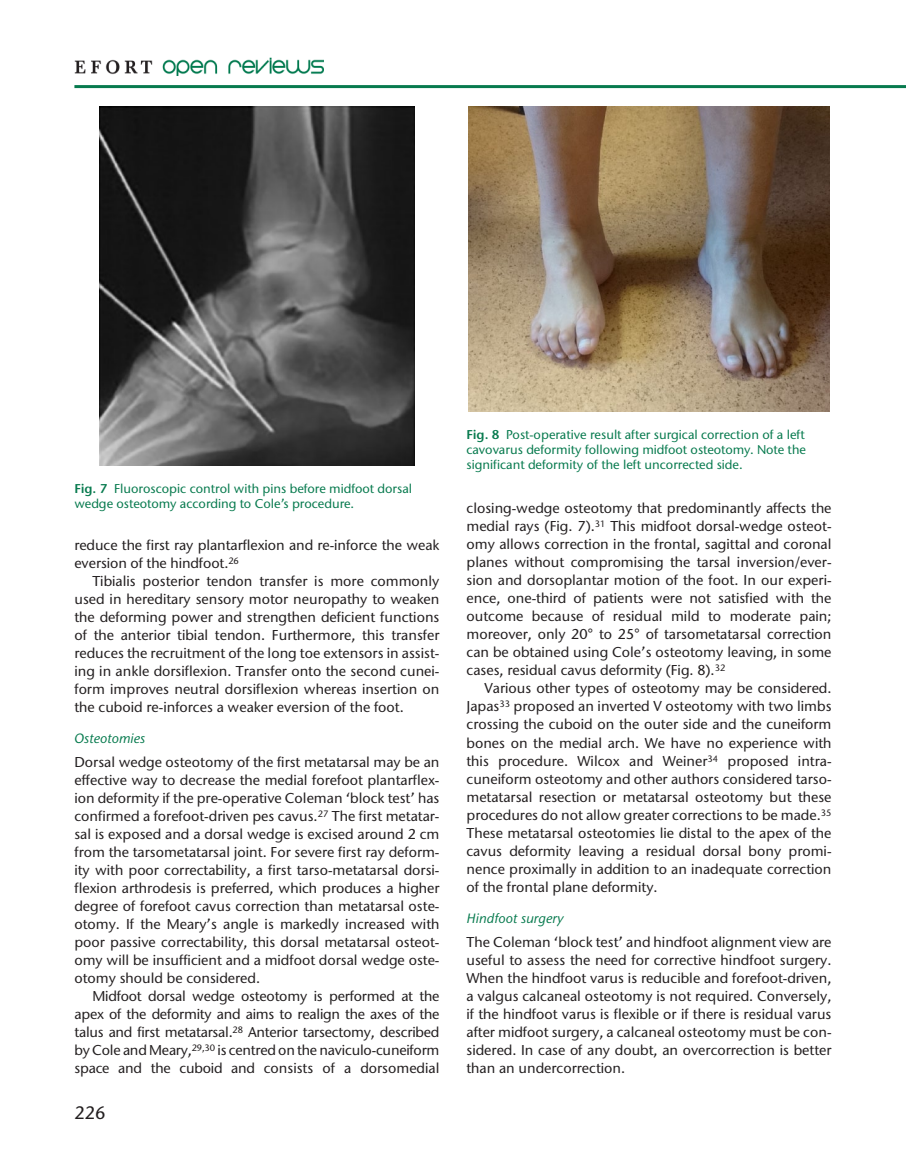
<style>
.page{position:relative;width:906px;height:1170px;background:#fff}
.page>*{position:absolute;margin:0;border:0;box-sizing:border-box;transform-origin:0 0}
.t1{font:500 18px "Stone Sans ITC Pro";color:#231f20}
.t2{font:500 14.25px/18px "Stone Sans ITC Pro";color:#231f20;text-align:justify}
.t3{font:italic 500 13.5px "Stone Sans ITC Pro";color:#077a4e}
.t4{font:500 12.75px/15px "Stone Sans ITC Pro";color:#077a4e}
.s1{font-weight:600}
</style>
<div class="page">
<img style="left:74px;top:57px;width:250px;height:19px">
<hr style="left:74px;top:85px;width:832px;height:3px;background:#077a4e">
<img style="left:99px;top:106px;width:315px;height:359px">
<img style="left:469px;top:106px;width:360px;height:306px">
<p class="t4" style="left:74px;top:480px;width:339px"><span class="s1">Fig. 7</span> Fluoroscopic control with pins before midfoot dorsal wedge osteotomy according to Cole’s procedure.</p>
<p class="t2" style="left:74px;top:535px;width:366px">reduce the first ray plantarflexion and re-inforce the weak eversion of the hindfoot.<sup>26</sup></p>
<p class="t2" style="left:74px;top:571px;width:366px;text-indent:18px">Tibialis posterior tendon transfer is more commonly used in hereditary sensory motor neuropathy to weaken the deforming power and strengthen deficient functions of the anterior tibial tendon. Furthermore, this transfer reduces the recruitment of the long toe extensors in assist&shy;ing in ankle dorsiflexion. Transfer onto the second cunei&shy;form improves neutral dorsiflexion whereas insertion on the cuboid re-inforces a weaker eversion of the foot.</p>
<p class="t3" style="left:74px;top:730px;width:73px">Osteotomies</p>
<p class="t2" style="left:74px;top:753px;width:366px">Dorsal wedge osteotomy of the first metatarsal may be an effective way to decrease the medial forefoot plantarflex&shy;ion deformity if the pre-operative Coleman ‘block test’ has confirmed a forefoot-driven pes cavus.<sup>27</sup> The first metatar&shy;sal is exposed and a dorsal wedge is excised around 2 cm from the tarsometatarsal joint. For severe first ray deform&shy;ity with poor correctability, a first tarso-metatarsal dorsi&shy;flexion arthrodesis is preferred, which produces a higher degree of forefoot cavus correction than metatarsal oste&shy;otomy. If the Meary’s angle is markedly increased with poor passive correctability, this dorsal metatarsal osteot&shy;omy will be insufficient and a midfoot dorsal wedge oste&shy;otomy should be considered.</p>
<p class="t2" style="left:74px;top:987px;width:366px;text-indent:18px">Midfoot dorsal wedge osteotomy is performed at the apex of the deformity and aims to realign the axes of the talus and first metatarsal.<sup>28</sup> Anterior tarsectomy, described by Cole and Meary,<sup>29,30</sup> is centred on the naviculo-cuneiform space and the cuboid and consists of a dorsomedial</p>
<p class="t1" style="left:74px;top:1101px;width:32px">226</p>
<p class="t4" style="left:466px;top:427px;width:341px;text-align:justify"><span class="s1">Fig. 8</span> Post-operative result after surgical correction of a left cavovarus deformity following midfoot osteotomy. Note the significant deformity of the left uncorrected side.</p>
<p class="t2" style="left:466px;top:499px;width:366px">closing-wedge osteotomy that predominantly affects the medial rays (Fig. 7).<sup>31</sup> This midfoot dorsal-wedge osteot&shy;omy allows correction in the frontal, sagittal and coronal planes without compromising the tarsal inversion/ever&shy;sion and dorsoplantar motion of the foot. In our experi&shy;ence, one-third of patients were not satisfied with the outcome because of residual mild to moderate pain; moreover, only 20° to 25° of tarsometatarsal correction can be obtained using Cole’s osteotomy leaving, in some cases, residual cavus deformity (Fig. 8).<sup>32</sup></p>
<p class="t2" style="left:466px;top:679px;width:366px;text-indent:18px">Various other types of osteotomy may be considered.<br>Japas<sup>33</sup> proposed an inverted V osteotomy with two limbs crossing the cuboid on the outer side and the cuneiform bones on the medial arch. We have no experience with this procedure. Wilcox and Weiner<sup>34</sup> proposed intra&shy;cuneiform osteotomy and other authors considered tarso&shy;metatarsal resection or metatarsal osteotomy but these procedures do not allow greater corrections to be made.<sup>35<br></sup>These metatarsal osteotomies lie distal to the apex of the cavus deformity leaving a residual dorsal bony promi&shy;nence proximally in addition to an inadequate correction of the frontal plane deformity.</p>
<p class="t3" style="left:466px;top:910px;width:99px">Hindfoot surgery</p>
<p class="t2" style="left:466px;top:932px;width:366px">The Coleman ‘block test’ and hindfoot alignment view are useful to assess the need for corrective hindfoot surgery.<br>When the hindfoot varus is reducible and forefoot-driven, a valgus calcaneal osteotomy is not required. Conversely, if the hindfoot varus is flexible or if there is residual varus after midfoot surgery, a calcaneal osteotomy must be con&shy;sidered. In case of any doubt, an overcorrection is better than an undercorrection.</p>
</div>
